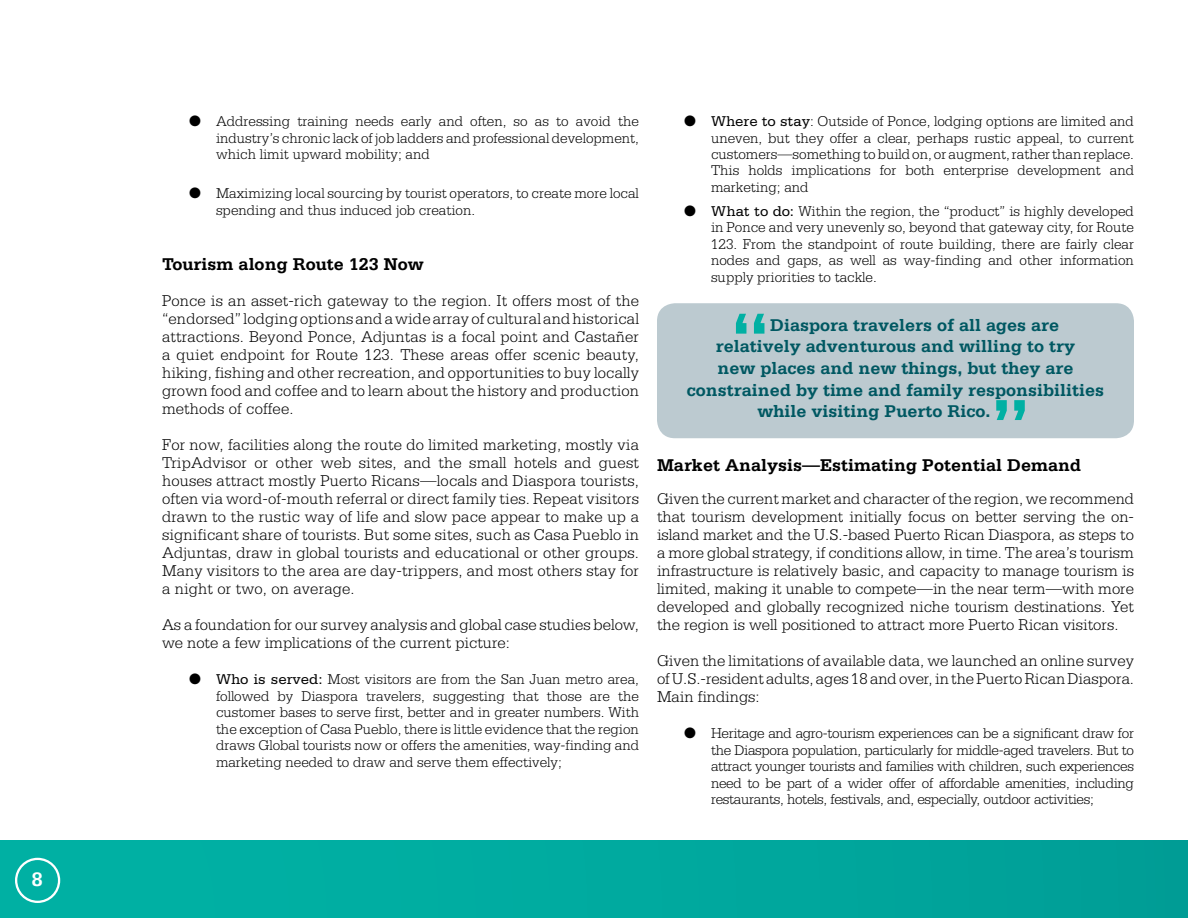
<style>
.page{position:relative;width:1188px;height:918px;background:#fff}
.page>*{position:absolute;margin:0;border:0;box-sizing:border-box;transform-origin:0 0}
.t1{font:700 72px "Serifa Std";color:#00b0a3}
.t2{font:700 20.7px "Serifa Std";color:#fff}
.t3{font:700 18px "Serifa Std";color:#005862}
.t4{font:700 18px "Serifa Std";color:#000}
.t5{font:300 16.5px/18px "Serifa Std";color:#000;text-align:justify}
.t6{font:300 15px/16.5px "Serifa Std";color:#000;text-align:justify}
.s1{font-weight:400}
</style>
<div class="page">
<div style="left:0;top:840px;width:1188px;height:78px;background:#00aa9f"></div>
<div style="left:15px;top:858px;width:45px;height:45px;border:2px solid #fff;border-radius:50%"></div>
<div style="left:657px;top:303px;width:477px;height:135px;background:#bccad0;border-radius:18px"></div>
<p class="t2" style="left:32px;top:867px;width:13px">8</p>
<p class="t6" style="left:216px;top:113px;width:424px;text-indent:-27px">● Addressing training needs early and often, so as to avoid the industry’s chronic lack of job ladders and professional development, which limit upward mobility; and</p>
<p class="t6" style="left:216px;top:185px;width:424px;text-indent:-27px">● Maximizing local sourcing by tourist operators, to create more local spending and thus induced job creation.</p>
<p class="t4" style="left:162px;top:254px;width:263px">Tourism along Route 123 Now</p>
<p class="t5" style="left:162px;top:292px;width:479px">Ponce is an asset-rich gateway to the region. It offers most of the “endorsed” lodging options and a wide array of cultural and historical attractions. Beyond Ponce, Adjuntas is a focal point and Castañer a quiet endpoint for Route 123. These areas offer scenic beauty, hiking, fishing and other recreation, and opportunities to buy locally grown food and coffee and to learn about the history and production methods of coffee.</p>
<p class="t5" style="left:162px;top:436px;width:479px">For now, facilities along the route do limited marketing, mostly via TripAdvisor or other web sites, and the small hotels and guest houses attract mostly Puerto Ricans—locals and Diaspora tourists, often via word-of-mouth referral or direct family ties. Repeat visitors drawn to the rustic way of life and slow pace appear to make up a significant share of tourists. But some sites, such as Casa Pueblo in Adjuntas, draw in global tourists and educational or other groups.<br>Many visitors to the area are day-trippers, and most others stay for a night or two, on average.</p>
<p class="t5" style="left:162px;top:616px;width:479px">As a foundation for our survey analysis and global case studies below, we note a few implications of the current picture:</p>
<p class="t6" style="left:216px;top:671px;width:425px;text-indent:-27px">● <span class="s1">Who is served:</span> Most visitors are from the San Juan metro area, followed by Diaspora travelers, suggesting that those are the customer bases to serve first, better and in greater numbers. With the exception of Casa Pueblo, there is little evidence that the region draws Global tourists now or offers the amenities, way-finding and marketing needed to draw and serve them effectively;</p>
<p class="t6" style="left:711px;top:113px;width:425px;text-indent:-27px">● <span class="s1">Where to stay</span>: Outside of Ponce, lodging options are limited and uneven, but they offer a clear, perhaps rustic appeal, to current customers—something to build on, or augment, rather than replace.<br>This holds implications for both enterprise development and marketing; and</p>
<p class="t6" style="left:711px;top:203px;width:425px;text-indent:-27px">● <span class="s1">What to do:</span> Within the region, the “product” is highly developed in Ponce and very unevenly so, beyond that gateway city, for Route 123. From the standpoint of route building, there are fairly clear nodes and gaps, as well as way-finding and other information supply priorities to tackle.</p>
<h1 class="t1" style="left:730px;top:295px;width:42px">“</h1>
<p class="t3" style="left:770px;top:314px;width:291px">Diaspora travelers of all ages are</p>
<p class="t3" style="left:716px;top:336px;width:361px">relatively adventurous and willing to try</p>
<p class="t3" style="left:717px;top:358px;width:358px">new places and new things, but they are</p>
<p class="t3" style="left:687px;top:379px;width:419px">constrained by time and family responsibilities</p>
<p class="t3" style="left:757px;top:401px;width:235px">while visiting Puerto Rico.</p>
<h1 class="t1" style="left:991px;top:381px;width:42px">”</h1>
<p class="t4" style="left:657px;top:455px;width:426px">Market Analysis—Estimating Potential Demand</p>
<p class="t5" style="left:657px;top:490px;width:479px">Given the current market and character of the region, we recommend that tourism development initially focus on better serving the on&shy;island market and the U.S.-based Puerto Rican Diaspora, as steps to a more global strategy, if conditions allow, in time. The area’s tourism infrastructure is relatively basic, and capacity to manage tourism is limited, making it unable to compete—in the near term—with more developed and globally recognized niche tourism destinations. Yet the region is well positioned to attract more Puerto Rican visitors.</p>
<p class="t5" style="left:657px;top:652px;width:479px">Given the limitations of available data, we launched an online survey of U.S.-resident adults, ages 18 and over, in the Puerto Rican Diaspora.<br>Main findings:</p>
<p class="t6" style="left:711px;top:725px;width:425px;text-indent:-27px">● Heritage and agro-tourism experiences can be a significant draw for the Diaspora population, particularly for middle-aged travelers. But to attract younger tourists and families with children, such experiences need to be part of a wider offer of affordable amenities, including restaurants, hotels, festivals, and, especially, outdoor activities;</p>
</div>
